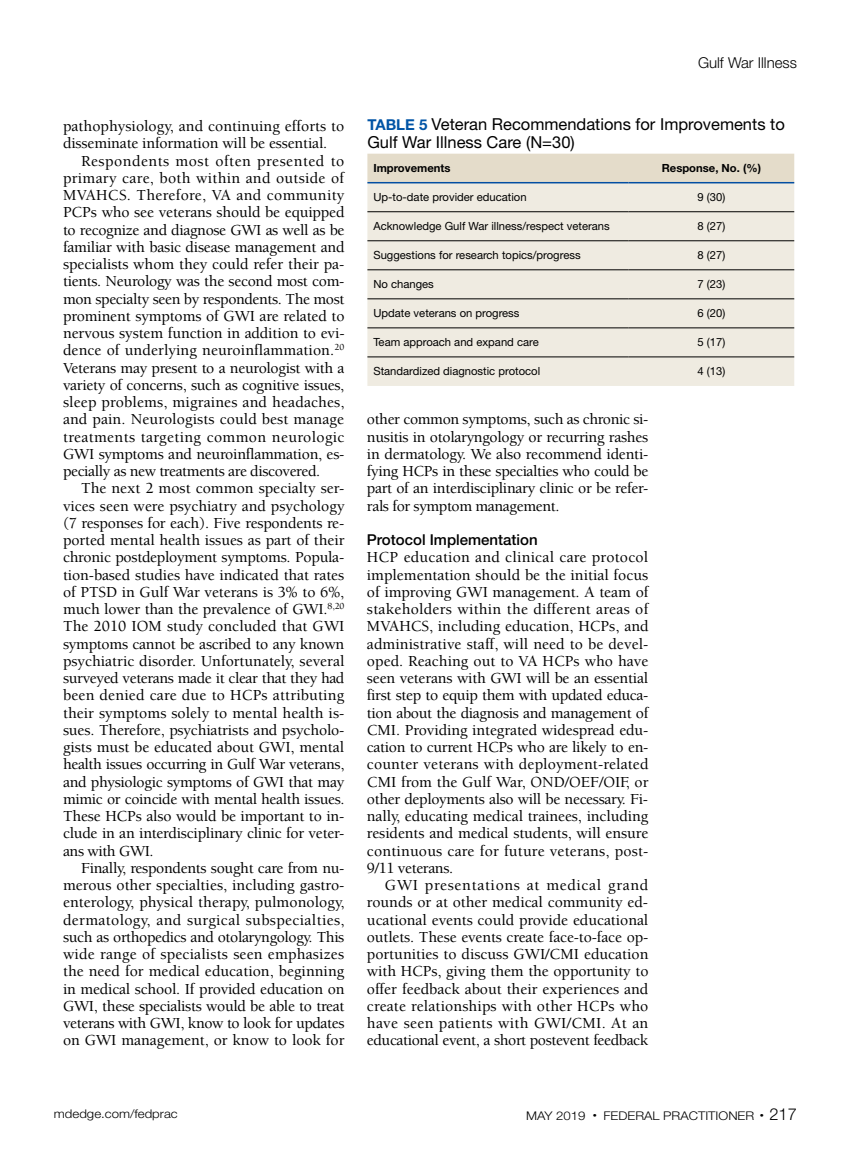
<style>
.page{position:relative;width:851px;height:1161px;background:#fff}
.page>*{position:absolute;margin:0;border:0;box-sizing:border-box;transform-origin:0 0}
.t1{font:16.5px/18px "Helvetica Neue LT Std";color:#000}
.t2{font:500 15.75px/17.2px "Berkeley Std";letter-spacing:-.015em;color:#000;text-align:justify}
.t3{font:500 15px "Helvetica Neue LT Std";color:#000}
.t4{font:300 15px "Helvetica Neue LT Std";color:#000}
.t5{font:300 12px "Helvetica Neue LT Std";color:#000;scale:1.1 1}
.t6{font:11.25px "Helvetica Neue LT Std";color:#000}
.t7{font:700 11.25px "Helvetica Neue LT Std";color:#000}
.s1{font-weight:700;font-size:15px;color:#0054a6}
.s2{font-size:16.5px}
</style>
<div class="page">
<div style="left:367px;top:154px;width:427px;height:28px;background:#e4dcca"></div>
<div style="left:367px;top:183px;width:427px;height:203px;background:#efebe1"></div>
<hr style="left:367px;top:211px;width:261px;height:1px;background:#000">
<hr style="left:628px;top:211px;width:166px;height:1px;background:#000">
<hr style="left:367px;top:241px;width:261px;height:1px;background:#000">
<hr style="left:628px;top:241px;width:166px;height:1px;background:#000">
<hr style="left:367px;top:270px;width:261px;height:1px;background:#000">
<hr style="left:628px;top:270px;width:166px;height:1px;background:#000">
<hr style="left:367px;top:299px;width:261px;height:1px;background:#000">
<hr style="left:628px;top:299px;width:166px;height:1px;background:#000">
<hr style="left:367px;top:328px;width:261px;height:1px;background:#000">
<hr style="left:628px;top:328px;width:166px;height:1px;background:#000">
<hr style="left:367px;top:357px;width:261px;height:1px;background:#000">
<hr style="left:628px;top:357px;width:166px;height:1px;background:#000">
<hr style="left:367px;top:182px;width:261px;height:1px;background:#034ea2">
<hr style="left:628px;top:182px;width:166px;height:1px;background:#034ea2">
<p class="t2" style="left:63px;top:118px;width:283px">pathophysiology, and continuing efforts to disseminate information will be essential.</p>
<p class="t2" style="left:63px;top:152px;width:283px;text-indent:18px">Respondents most often presented to primary care, both within and outside of MVAHCS. Therefore, VA and community PCPs who see veterans should be equipped to recognize and diagnose GWI as well as be familiar with basic disease management and specialists whom they could refer their pa&shy;tients. Neurology was the second most com&shy;mon specialty seen by respondents. The most prominent symptoms of GWI are related to nervous system function in addition to evi&shy;dence of underlying neuroinflammation.<sup>20<br></sup>Veterans may present to a neurologist with a variety of concerns, such as cognitive issues, sleep problems, migraines and headaches, and pain. Neurologists could best manage treatments targeting common neurologic GWI symptoms and neuroinflammation, es&shy;pecially as new treatments are discovered.</p>
<p class="t2" style="left:63px;top:480px;width:283px;text-indent:18px">The next 2 most common specialty ser&shy;vices seen were psychiatry and psychology (7 responses for each). Five respondents re&shy;ported mental health issues as part of their chronic postdeployment symptoms. Popula&shy;tion-based studies have indicated that rates of PTSD in Gulf War veterans is 3% to 6%, much lower than the prevalence of GWI.<sup>8,20<br></sup>The 2010 IOM study concluded that GWI symptoms cannot be ascribed to any known psychiatric disorder. Unfortunately, several surveyed veterans made it clear that they had been denied care due to HCPs attributing their symptoms solely to mental health is&shy;sues. Therefore, psychiatrists and psycholo&shy;gists must be educated about GWI, mental health issues occurring in Gulf War veterans, and physiologic symptoms of GWI that may mimic or coincide with mental health issues.<br>These HCPs also would be important to in&shy;clude in an interdisciplinary clinic for veter&shy;ans with GWI.</p>
<p class="t2" style="left:63px;top:860px;width:283px;text-indent:18px">Finally, respondents sought care from nu&shy;merous other specialties, including gastro&shy;enterology, physical therapy, pulmonology, dermatology, and surgical subspecialties, such as orthopedics and otolaryngology. This wide range of specialists seen emphasizes the need for medical education, beginning in medical school. If provided education on GWI, these specialists would be able to treat veterans with GWI, know to look for updates on GWI management, or know to look for</p>
<p class="t4" style="left:698px;top:54px;width:100px">Gulf War Illness</p>
<p class="t1" style="left:367px;top:115px;width:419px"><span class="s1">TABLE 5</span> Veteran Recommendations for Improvements to<br>Gulf War Illness Care (N=30)</p>
<p class="t7" style="left:373px;top:161px;width:79px">Improvements</p>
<p class="t7" style="left:661px;top:161px;width:101px">Response, No. (%)</p>
<p class="t6" style="left:373px;top:191px;width:155px">Up-to-date provider education</p>
<p class="t6" style="left:697px;top:191px;width:29px">9 (30)</p>
<p class="t6" style="left:373px;top:220px;width:238px">Acknowledge Gulf War illness/respect veterans</p>
<p class="t6" style="left:697px;top:220px;width:29px">8 (27)</p>
<p class="t6" style="left:373px;top:249px;width:209px">Suggestions for research topics/progress</p>
<p class="t6" style="left:697px;top:249px;width:29px">8 (27)</p>
<p class="t6" style="left:373px;top:278px;width:62px">No changes</p>
<p class="t6" style="left:697px;top:278px;width:29px">7 (23)</p>
<p class="t6" style="left:373px;top:307px;width:148px">Update veterans on progress</p>
<p class="t6" style="left:697px;top:307px;width:29px">6 (20)</p>
<p class="t6" style="left:373px;top:336px;width:167px">Team approach and expand care</p>
<p class="t6" style="left:697px;top:336px;width:29px">5 (17)</p>
<p class="t6" style="left:373px;top:365px;width:168px">Standardized diagnostic protocol</p>
<p class="t6" style="left:697px;top:365px;width:29px">4 (13)</p>
<p class="t2" style="left:367px;top:411px;width:283px">other common symptoms, such as chronic si&shy;nusitis in otolaryngology or recurring rashes in dermatology. We also recommend identi&shy;fying HCPs in these specialties who could be part of an interdisciplinary clinic or be refer&shy;rals for symptom management.</p>
<p class="t3" style="left:367px;top:531px;width:172px">Protocol Implementation</p>
<p class="t2" style="left:367px;top:549px;width:283px">HCP education and clinical care protocol implementation should be the initial focus of improving GWI management. A team of stakeholders within the different areas of MVAHCS, including education, HCPs, and administrative staff, will need to be devel&shy;oped. Reaching out to VA HCPs who have seen veterans with GWI will be an essential first step to equip them with updated educa&shy;tion about the diagnosis and management of CMI. Providing integrated widespread edu&shy;cation to current HCPs who are likely to en&shy;counter veterans with deployment-related CMI from the Gulf War, OND/OEF/OIF, or other deployments also will be necessary. Fi&shy;nally, educating medical trainees, including residents and medical students, will ensure continuous care for future veterans, post-9/11 veterans.</p>
<p class="t2" style="left:367px;top:877px;width:283px;text-indent:18px">GWI presentations at medical grand rounds or at other medical community ed&shy;ucational events could provide educational outlets. These events create face-to-face op&shy;portunities to discuss GWI/CMI education with HCPs, giving them the opportunity to offer feedback about their experiences and create relationships with other HCPs who have seen patients with GWI/CMI. At an educational event, a short postevent feedback</p>
<p class="t5" style="left:54px;top:1107px;width:114px">mdedge.com/fedprac</p>
<p class="t5" style="left:526px;top:1109px;width:248px">MAY 2019 <sup>•</sup> FEDERAL PRACTITIONER <sup>•</sup> <span class="s2">217</span></p>
</div>
